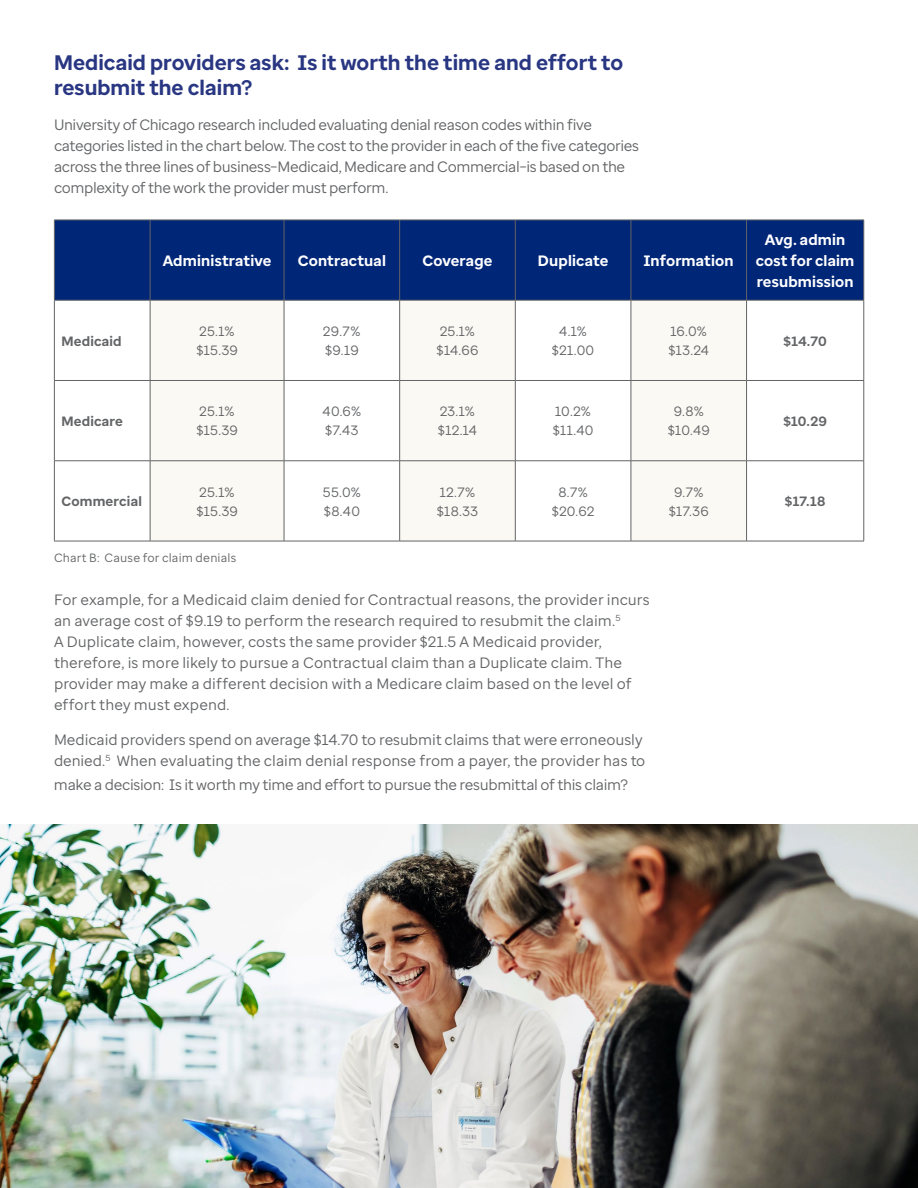
<style>
.page{position:relative;width:918px;height:1188px;background:#fff}
.page>*{position:absolute;margin:0;border:0;box-sizing:border-box;transform-origin:0 0}
.t1{font:700 21px/25.2px "Optum Sans";letter-spacing:.005em;color:#293682}
.t2{font:15px/21px "Optum Sans";letter-spacing:-.005em;color:#636466}
.t3{font:15px/21px "Optum Sans";letter-spacing:-.025em;color:#636466}
.t4{font:700 15px/21px "Optum Sans";letter-spacing:.01em;color:#fff;text-align:center}
.t5{font:13.5px/18.9px "Optum Sans";letter-spacing:.01em;color:#636466}
.t6{font:700 13.5px "Optum Sans";letter-spacing:.015em;color:#636466}
.t7{font:12px "Optum Sans";letter-spacing:.015em;color:#636466}
</style>
<div class="page">
<div style="left:55px;top:221px;width:809px;height:79px;background:#002677"></div>
<svg style="left:151px;top:301px;width:364px;height:240px;fill:#fbf9f4"></svg>
<svg style="left:516px;top:301px;width:348px;height:240px"></svg>
<hr style="left:54px;top:220px;width:96px;height:1px;background:#636466">
<hr style="left:54px;top:220px;width:1px;height:80px;background:#636466">
<hr style="left:150px;top:220px;width:134px;height:1px;background:#636466">
<hr style="left:150px;top:220px;width:1px;height:80px;background:#636466">
<hr style="left:284px;top:220px;width:116px;height:1px;background:#636466">
<hr style="left:284px;top:220px;width:1px;height:80px;background:#636466">
<hr style="left:400px;top:220px;width:115px;height:1px;background:#636466">
<hr style="left:399px;top:220px;width:1px;height:80px;background:#636466">
<hr style="left:515px;top:220px;width:116px;height:1px;background:#636466">
<hr style="left:515px;top:220px;width:1px;height:80px;background:#636466">
<hr style="left:631px;top:220px;width:116px;height:1px;background:#636466">
<hr style="left:631px;top:220px;width:1px;height:80px;background:#636466">
<hr style="left:747px;top:220px;width:117px;height:1px;background:#636466">
<hr style="left:746px;top:220px;width:1px;height:80px;background:#636466">
<hr style="left:864px;top:220px;width:1px;height:80px;background:#636466">
<hr style="left:54px;top:300px;width:96px;height:1px;background:#636466">
<hr style="left:54px;top:300px;width:1px;height:80px;background:#636466">
<hr style="left:150px;top:300px;width:134px;height:1px;background:#636466">
<hr style="left:150px;top:300px;width:1px;height:80px;background:#636466">
<hr style="left:284px;top:300px;width:116px;height:1px;background:#636466">
<hr style="left:284px;top:300px;width:1px;height:80px;background:#636466">
<hr style="left:400px;top:300px;width:115px;height:1px;background:#636466">
<hr style="left:399px;top:300px;width:1px;height:80px;background:#636466">
<hr style="left:515px;top:300px;width:116px;height:1px;background:#636466">
<hr style="left:515px;top:300px;width:1px;height:80px;background:#636466">
<hr style="left:631px;top:300px;width:116px;height:1px;background:#636466">
<hr style="left:631px;top:300px;width:1px;height:80px;background:#636466">
<hr style="left:747px;top:300px;width:117px;height:1px;background:#636466">
<hr style="left:746px;top:300px;width:1px;height:80px;background:#636466">
<hr style="left:864px;top:300px;width:1px;height:80px;background:#636466">
<hr style="left:54px;top:380px;width:96px;height:1px;background:#636466">
<hr style="left:54px;top:381px;width:1px;height:80px;background:#636466">
<hr style="left:150px;top:380px;width:134px;height:1px;background:#636466">
<hr style="left:150px;top:381px;width:1px;height:80px;background:#636466">
<hr style="left:284px;top:380px;width:116px;height:1px;background:#636466">
<hr style="left:284px;top:381px;width:1px;height:80px;background:#636466">
<hr style="left:400px;top:380px;width:115px;height:1px;background:#636466">
<hr style="left:399px;top:381px;width:1px;height:80px;background:#636466">
<hr style="left:515px;top:380px;width:116px;height:1px;background:#636466">
<hr style="left:515px;top:381px;width:1px;height:80px;background:#636466">
<hr style="left:631px;top:380px;width:116px;height:1px;background:#636466">
<hr style="left:631px;top:381px;width:1px;height:80px;background:#636466">
<hr style="left:747px;top:380px;width:117px;height:1px;background:#636466">
<hr style="left:746px;top:381px;width:1px;height:80px;background:#636466">
<hr style="left:864px;top:381px;width:1px;height:80px;background:#636466">
<hr style="left:54px;top:461px;width:96px;height:1px;background:#636466">
<hr style="left:54px;top:461px;width:1px;height:80px;background:#636466">
<hr style="left:150px;top:461px;width:134px;height:1px;background:#636466">
<hr style="left:150px;top:461px;width:1px;height:80px;background:#636466">
<hr style="left:284px;top:461px;width:116px;height:1px;background:#636466">
<hr style="left:284px;top:461px;width:1px;height:80px;background:#636466">
<hr style="left:400px;top:461px;width:115px;height:1px;background:#636466">
<hr style="left:399px;top:461px;width:1px;height:80px;background:#636466">
<hr style="left:515px;top:461px;width:116px;height:1px;background:#636466">
<hr style="left:515px;top:461px;width:1px;height:80px;background:#636466">
<hr style="left:631px;top:461px;width:116px;height:1px;background:#636466">
<hr style="left:631px;top:461px;width:1px;height:80px;background:#636466">
<hr style="left:747px;top:461px;width:117px;height:1px;background:#636466">
<hr style="left:746px;top:461px;width:1px;height:80px;background:#636466">
<hr style="left:864px;top:461px;width:1px;height:80px;background:#636466">
<hr style="left:54px;top:541px;width:96px;height:1px;background:#636466">
<hr style="left:150px;top:541px;width:134px;height:1px;background:#636466">
<hr style="left:284px;top:541px;width:116px;height:1px;background:#636466">
<hr style="left:400px;top:541px;width:115px;height:1px;background:#636466">
<hr style="left:515px;top:541px;width:116px;height:1px;background:#636466">
<hr style="left:631px;top:541px;width:116px;height:1px;background:#636466">
<hr style="left:747px;top:541px;width:117px;height:1px;background:#636466">
<img style="left:0;top:824px;width:918px;height:364px">
<h1 class="t1" style="left:54px;top:50px;width:571px">Medicaid providers ask: Is it worth the time and effort to resubmit the claim?</h1>
<p class="t3" style="left:54px;top:114px;width:587px">University of Chicago research included evaluating denial reason codes within five categories listed in the chart below. The cost to the provider in each of the five categories across the three lines of business–Medicaid, Medicare and Commercial–is based on the complexity of the work the provider must perform.</p>
<p class="t4" style="left:163px;top:250px;width:110px">Administrative</p>
<p class="t4" style="left:298px;top:250px;width:90px">Contractual</p>
<p class="t4" style="left:423px;top:250px;width:71px">Coverage</p>
<p class="t4" style="left:538px;top:250px;width:72px">Duplicate</p>
<p class="t4" style="left:644px;top:250px;width:91px">Information</p>
<p class="t4" style="left:756px;top:229px;width:100px">Avg. admin cost for claim resubmission</p>
<p class="t6" style="left:61px;top:332px;width:62px">Medicaid</p>
<p class="t5" style="left:196px;top:322px;width:43px">25.1% $15.39</p>
<p class="t5" style="left:323px;top:322px;width:39px">29.7% $9.19</p>
<p class="t5" style="left:437px;top:322px;width:43px">25.1% $14.66</p>
<p class="t5" style="left:552px;top:322px;width:44px;text-align:center">4.1% $21.00</p>
<p class="t5" style="left:668px;top:322px;width:42px">16.0% $13.24</p>
<p class="t6" style="left:784px;top:332px;width:45px">$14.70</p>
<p class="t6" style="left:61px;top:412px;width:63px">Medicare</p>
<p class="t5" style="left:196px;top:402px;width:43px">25.1% $15.39</p>
<p class="t5" style="left:323px;top:402px;width:40px">40.6% $7.43</p>
<p class="t5" style="left:438px;top:402px;width:41px">23.1% $12.14</p>
<p class="t5" style="left:553px;top:402px;width:42px">10.2% $11.40</p>
<p class="t5" style="left:668px;top:402px;width:43px;text-align:center">9.8% $10.49</p>
<p class="t6" style="left:783px;top:412px;width:45px">$10.29</p>
<p class="t6" style="left:61px;top:492px;width:82px">Commercial</p>
<p class="t5" style="left:196px;top:482px;width:43px">25.1% $15.39</p>
<p class="t5" style="left:323px;top:482px;width:40px">55.0% $8.40</p>
<p class="t5" style="left:437px;top:482px;width:43px">12.7% $18.33</p>
<p class="t5" style="left:552px;top:482px;width:44px;text-align:center">8.7% $20.62</p>
<p class="t5" style="left:669px;top:482px;width:41px;text-align:center">9.7% $17.36</p>
<p class="t6" style="left:785px;top:492px;width:42px">$17.18</p>
<p class="t7" style="left:54px;top:550px;width:184px">Chart B: Cause for claim denials</p>
<p class="t2" style="left:54px;top:590px;width:597px">For example, for a Medicaid claim denied for Contractual reasons, the provider incurs an average cost of $9.19 to perform the research required to resubmit the claim.<sup>5<br></sup>A Duplicate claim, however, costs the same provider $21.5 A Medicaid provider, therefore, is more likely to pursue a Contractual claim than a Duplicate claim. The provider may make a different decision with a Medicare claim based on the level of effort they must expend.</p>
<p class="t2" style="left:54px;top:729px;width:593px">Medicaid providers spend on average $14.70 to resubmit claims that were erroneously denied.<sup>5</sup> When evaluating the claim denial response from a payer, the provider has to</p>
<p class="t2" style="left:54px;top:774px;width:576px">make a decision: Is it worth my time and effort to pursue the resubmittal of this claim?</p>
</div>
